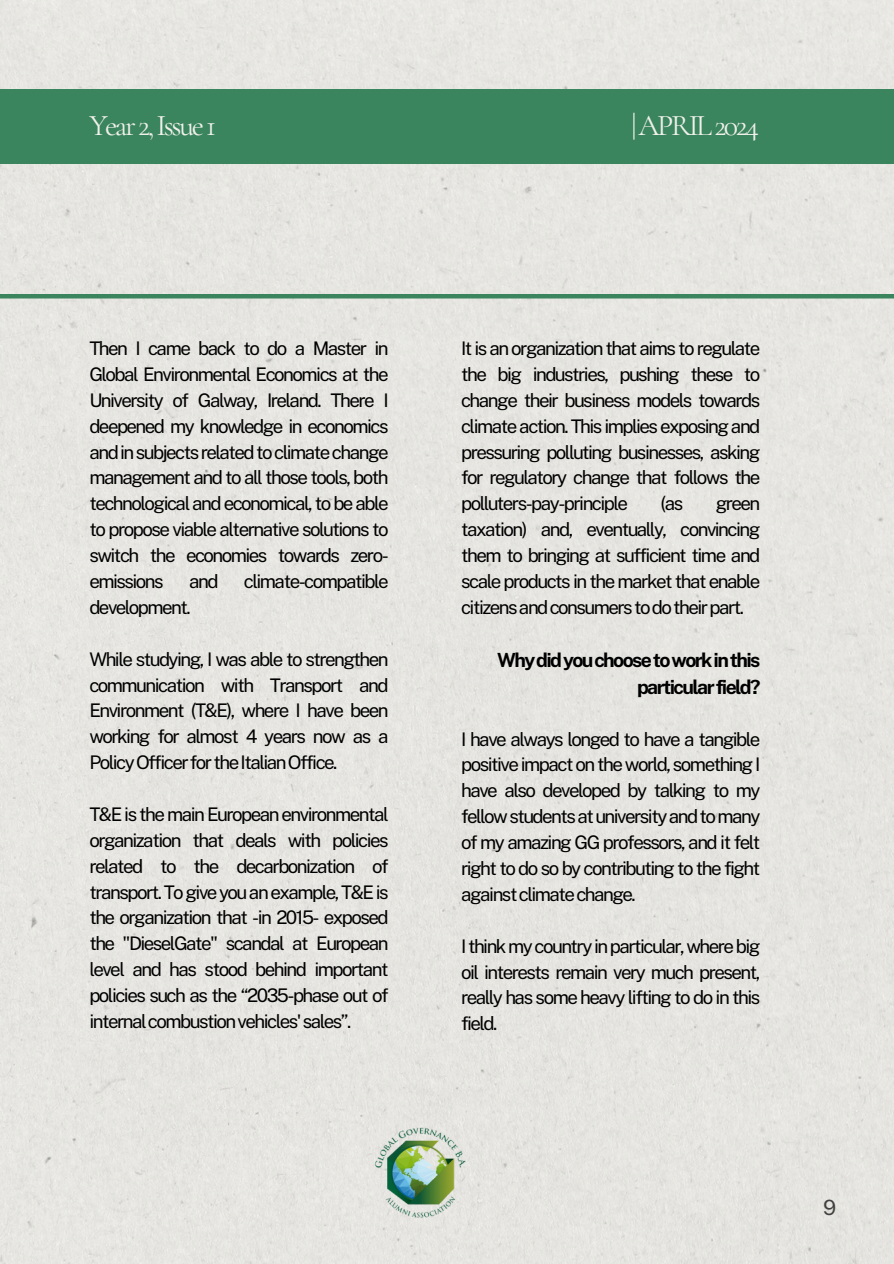
<style>
.page{position:relative;width:894px;height:1264px;background:#fff}
.page>*{position:absolute;margin:0;border:0;box-sizing:border-box;transform-origin:0 0}
.t1{font:30px "Cormorant Garamond";letter-spacing:-.08em;color:#f1f0ec}
.t2{font:21px "Public Sans";color:#404040}
.t3{font:700 19.5px/27px "Public Sans";letter-spacing:-.08em;color:#000;text-align:right}
.t4{font:18.75px/25.8px "Public Sans";letter-spacing:-.08em;color:#000;text-align:justify}
</style>
<div class="page">
<div style="left:0;top:0;width:893px;height:1263px;background:#e6e5e1"></div>
<hr style="left:0;top:294px;width:893px;height:4px;background:#3a855d">
<div style="left:0;top:89px;width:893px;height:74px;background:#3a855d"></div>
<img style="left:358px;top:1108px;width:131px;height:131px">
<p class="t1" style="left:89px;top:108px;width:128px">Year2,Issue1</p>
<p class="t1" style="left:631px;top:108px;width:129px">|APRIL2024</p>
<h1 class="t4" style="left:89px;top:335px;width:301px">Then I came back to do a Master in Global Environmental Economics at the University of Galway, Ireland. There I deepened my knowledge in economics and in subjects related to climate change management and to all those tools, both technological and economical, to be able to propose viable alternative solutions to switch the economies towards zero&shy;emissions</h1>
<h1 class="t4" style="left:189px;top:568px;width:31px">and</h1>
<h1 class="t4" style="left:244px;top:568px;width:146px">climate-compatible</h1>
<h1 class="t4" style="left:89px;top:594px;width:103px">development.</h1>
<h2 class="t4" style="left:89px;top:646px;width:301px">While studying, I was able to strengthen communication with Transport and Environment (T&amp;E), where I have been working for almost 4 years now as a PolicyOfficerfortheItalianOffice.</h2>
<h1 class="t4" style="left:89px;top:801px;width:301px">T&amp;E is the main European environmental organization that deals with policies related to the decarbonization of transport. To give you an example, T&amp;E is the organization that -in 2015- exposed the "DieselGate" scandal at European level and has stood behind important policies such as the “2035-phase out of internalcombustionvehicles'sales”.</h1>
<p class="t4" style="left:461px;top:335px;width:301px">It is an organization that aims to regulate the big industries, pushing these to change their business models towards climate action. This implies exposing and pressuring polluting businesses, asking for regulatory change that follows the polluters-pay-principle</p>
<p class="t4" style="left:660px;top:490px;width:24px">(as</p>
<p class="t4" style="left:461px;top:490px;width:301px;text-indent:254px">green taxation) and, eventually, convincing them to bringing at sufficient time and scale products in the market that enable citizensandconsumerstodotheirpart.</p>
<p class="t3" style="left:497px;top:646px;width:265px">Whydidyouchoosetoworkinthis particularfield?</p>
<p class="t4" style="left:461px;top:725px;width:301px">I have always longed to have a tangible positive impact on the world, something I have also developed by talking to my fellowstudentsatuniversityandtomany of my amazing GG professors, and it felt right to do so by contributing to the fight againstclimatechange.</p>
<p class="t4" style="left:461px;top:932px;width:301px">I think my country in particular, where big oil interests remain very much present, really has some heavy lifting to do in this field.</p>
<h1 class="t2" style="left:822px;top:1194px;width:15px">9</h1>
</div>
